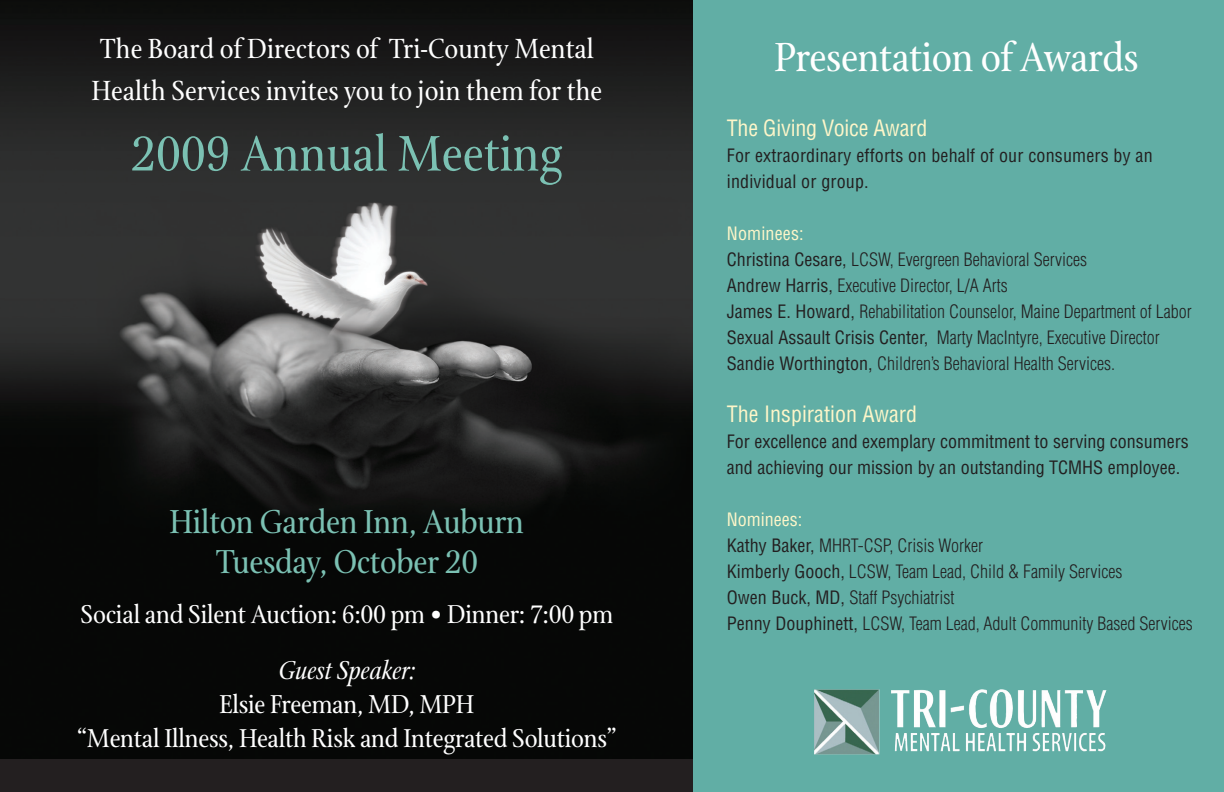
<style>
.page{position:relative;width:1224px;height:792px;background:#fff}
.page>*{position:absolute;margin:0;border:0;box-sizing:border-box;transform-origin:0 0}
.t1{font:54px "Stone Print";color:#7bc1b3}
.t2{font:44px "Stone Print";letter-spacing:-.01em;color:#fff}
.t3{font:36px "Stone Print";letter-spacing:-.01em;color:#7bc1b3}
.t4{font:30px/42px "Stone Print";color:#fff}
.t5{font:28px "Stone Print";letter-spacing:-.01em;color:#fff}
.t6{font:italic 28px "Stone Print";letter-spacing:-.01em;color:#fff}
.t7{font:condensed 22px "Helvetica";letter-spacing:-.01em;color:#fef6c9}
.t8{font:300 condensed 18px/26px "Helvetica";color:#231f20}
.t9{font:condensed 18px/26px "Helvetica";color:#231f20}
.t10{font:condensed 18px "Helvetica";color:#fef6c9}
.s1{color:#61aea5}
.s2{font-weight:400;color:#fef6c9}
.s3{font-weight:400}
</style>
<div class="page">
<div style="left:0;top:0;width:718px;height:792px;background:#231f20"></div>
<img style="left:0;top:0;width:694px;height:758px">
<div style="left:694px;top:0;width:530px;height:792px;background:#61aea5"></div>
<img style="left:814px;top:689px;width:200px;height:65px">
<p class="t4" style="left:92px;top:28px;width:512px">The Board of Directors of Tri-County Mental<br>Health Services invites you to join them for the</p>
<p class="t1" style="left:131px;top:123px;width:433px">2009 Annual Meeting</p>
<p class="t3" style="left:170px;top:501px;width:356px">Hilton Garden Inn, Auburn</p>
<p class="t3" style="left:216px;top:541px;width:264px">Tuesday, October 20</p>
<p class="t5" style="left:81px;top:599px;width:534px">Social and Silent Auction: 6:00 pm • Dinner: 7:00 pm</p>
<p class="t6" style="left:278px;top:654px;width:139px">Guest Speaker:</p>
<p class="t5" style="left:219px;top:689px;width:257px">Elsie Freeman, MD, MPH</p>
<p class="t5" style="left:77px;top:723px;width:541px">“Mental Illness, Health Risk and Integrated Solutions”</p>
<p class="t2" style="left:774px;top:32px;width:381px">Presentation of Awards<span class="s1">s</span></p>
<p class="t7" style="left:727px;top:114px;width:202px">The Giving Voice Award</p>
<p class="t9" style="left:727px;top:142px;width:427px">For extraordinary efforts on behalf of our consumers by an individual or group.</p>
<p class="t8" style="left:727px;top:220px;width:362px"><span class="s2">Nominees:<br></span><span class="s3">Christina Cesare,</span> LCSW, Evergreen Behavioral Services</p>
<p class="t8" style="left:727px;top:272px;width:283px"><span class="s3">Andrew Harris,</span> Executive Director, L/A Arts</p>
<p class="t8" style="left:727px;top:298px;width:466px"><span class="s3">James E. Howard,</span> Rehabilitation Counselor, Maine Department of Labor<br><span class="s3">Sexual Assault Crisis Center,</span> Marty MacIntyre, Executive Director</p>
<p class="t8" style="left:727px;top:350px;width:390px"><span class="s3">Sandie Worthington,</span> Children’s Behavioral Health Services.</p>
<p class="t7" style="left:727px;top:400px;width:192px">The Inspiration Award</p>
<p class="t9" style="left:727px;top:428px;width:463px">For excellence and exemplary commitment to serving consumers and achieving our mission by an outstanding TCMHS employee.</p>
<p class="t10" style="left:727px;top:508px;width:77px">Nominees:</p>
<p class="t8" style="left:727px;top:532px;width:258px"><span class="s3">Kathy Baker,</span> MHRT-CSP, Crisis Worker</p>
<p class="t8" style="left:727px;top:558px;width:397px"><span class="s3">Kimberly Gooch,</span> LCSW, Team Lead, Child &amp; Family Services</p>
<p class="t8" style="left:727px;top:584px;width:229px"><span class="s3">Owen Buck, MD,</span> Staff Psychiatrist</p>
<p class="t8" style="left:727px;top:610px;width:468px"><span class="s3">Penny Douphinett,</span> LCSW, Team Lead, Adult Community Based Services</p>
</div>
